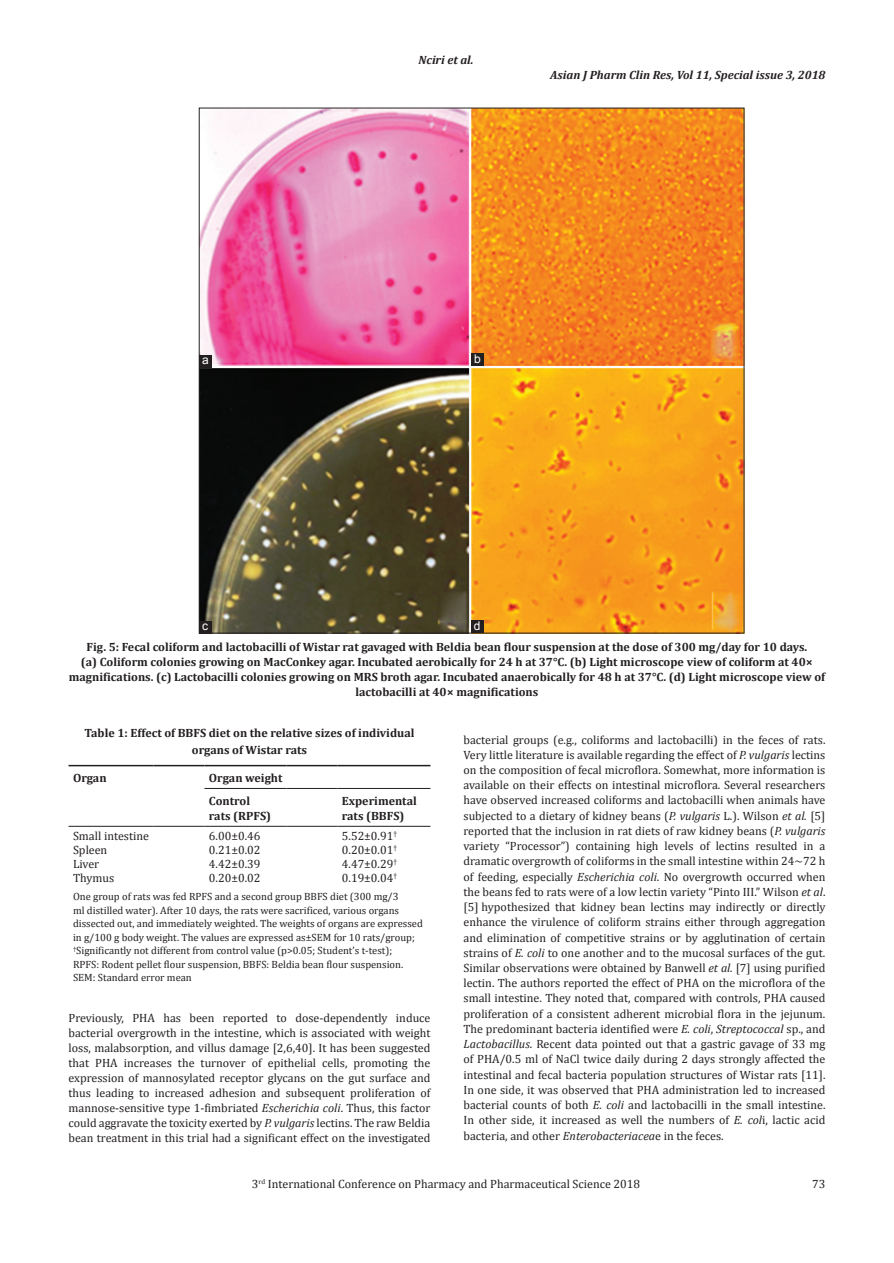
<style>
.page{position:relative;width:894px;height:1263px;background:#fff}
.page>*{position:absolute;margin:0;border:0;box-sizing:border-box;transform-origin:0 0}
.TX{font:12px/15.1px "Cambria";color:#231f20;text-align:justify}
.FGC{font:700 12px/15px "Cambria";color:#231f20;text-align:center}
.TB{font:12px "Cambria";color:#231f20}
.TT{font:700 12px/16.5px "Cambria";color:#231f20;text-align:center}
.TCH{font:700 12px/15px "Cambria";color:#231f20}
.t1{font:italic 700 12px "Cambria";color:#231f20}
.TBL{font:12px "Cambria";color:#231f20}
.LABEL{font:12px "Arial";color:#fff}
.TFN{font:10.5px/13.5px "Cambria";color:#231f20}
.s1{font-style:italic}
</style>
<div class="page">
<img style="left:201px;top:110px;width:541px;height:521px">
<hr style="left:68px;top:765px;width:85px;height:1px;background:#231f20">
<hr style="left:153px;top:765px;width:51px;height:1px;background:#231f20">
<hr style="left:204px;top:765px;width:82px;height:1px;background:#231f20">
<hr style="left:286px;top:765px;width:51px;height:1px;background:#231f20">
<hr style="left:337px;top:765px;width:93px;height:1px;background:#231f20">
<hr style="left:68px;top:826px;width:85px;height:1px;background:#231f20">
<hr style="left:153px;top:826px;width:51px;height:1px;background:#231f20">
<hr style="left:204px;top:826px;width:82px;height:1px;background:#231f20">
<hr style="left:286px;top:826px;width:51px;height:1px;background:#231f20">
<hr style="left:337px;top:826px;width:93px;height:1px;background:#231f20">
<hr style="left:204px;top:788px;width:82px;height:1px;background:#231f20">
<hr style="left:286px;top:788px;width:51px;height:1px;background:#231f20">
<hr style="left:337px;top:788px;width:93px;height:1px;background:#231f20">
<div style="left:199px;top:355px;width:13px;height:12px;background:#231f20"></div>
<div style="left:471px;top:353px;width:12px;height:13px;background:#231f20"></div>
<div style="left:199px;top:620px;width:12px;height:13px;background:#231f20"></div>
<div style="left:470px;top:620px;width:13px;height:13px;background:#231f20"></div>
<p class="t1" style="left:418px;top:51px;width:56px">Nciri et al.</p>
<p class="t1" style="left:550px;top:66px;width:276px">Asian J Pharm Clin Res, Vol 11, Special issue 3, 2018</p>
<p class="LABEL" style="left:202px;top:352px;width:8px">a</p>
<p class="LABEL" style="left:474px;top:350px;width:8px">b</p>
<p class="LABEL" style="left:202px;top:618px;width:7px">c</p>
<p class="LABEL" style="left:474px;top:618px;width:8px">d</p>
<p class="FGC" style="left:69px;top:639px;width:757px">Fig. 5: Fecal coliform and lactobacilli of Wistar rat gavaged with Beldia bean flour suspension at the dose of 300 mg/day for 10 days.<br>(a) Coliform colonies growing on MacConkey agar. Incubated aerobically for 24 h at 37°C. (b) Light microscope view of coliform at 40× magnifications. (c) Lactobacilli colonies growing on MRS broth agar. Incubated anaerobically for 48 h at 37°C. (d) Light microscope view of lactobacilli at 40× magnifications</p>
<p class="TT" style="left:84px;top:724px;width:331px">Table 1: Effect of BBFS diet on the relative sizes of individual organs of Wistar rats</p>
<p class="TCH" style="left:73px;top:770px;width:35px">Organ</p>
<p class="TCH" style="left:209px;top:770px;width:75px">Organ weight</p>
<p class="TCH" style="left:209px;top:793px;width:64px">Control rats (RPFS)</p>
<p class="TCH" style="left:342px;top:793px;width:76px">Experimental rats (BBFS)</p>
<p class="TB" style="left:73px;top:829px;width:77px">Small intestine</p>
<p class="TB" style="left:209px;top:829px;width:53px">6.00±0.46</p>
<p class="TB" style="left:342px;top:829px;width:57px">5.52±0.91<sup>†</sup></p>
<p class="TB" style="left:73px;top:843px;width:36px">Spleen</p>
<p class="TB" style="left:209px;top:843px;width:53px">0.21±0.02</p>
<p class="TB" style="left:342px;top:843px;width:57px">0.20±0.01<sup>†</sup></p>
<p class="TB" style="left:73px;top:856px;width:28px">Liver</p>
<p class="TB" style="left:209px;top:856px;width:53px">4.42±0.39</p>
<p class="TB" style="left:342px;top:856px;width:57px">4.47±0.29<sup>†</sup></p>
<p class="TBL" style="left:73px;top:870px;width:43px">Thymus</p>
<p class="TBL" style="left:209px;top:870px;width:53px">0.20±0.02</p>
<p class="TBL" style="left:342px;top:870px;width:57px">0.19±0.04<sup>†</sup></p>
<p class="TFN" style="left:73px;top:890px;width:351px">One group of rats was fed RPFS and a second group BBFS diet (300 mg/3<br>ml distilled water). After 10 days, the rats were sacrificed, various organs dissected out, and immediately weighted. The weights of organs are expressed in g/100 g body weight. The values are expressed as±SEM for 10 rats/group; <sup>†</sup>Significantly not different from control value (p&gt;0.05; Student’s t‑test);<br>RPFS: Rodent pellet flour suspension, BBFS: Beldia bean flour suspension.<br>SEM: Standard error mean</p>
<p class="TX" style="left:68px;top:1010px;width:363px">Previously, PHA has been reported to dose-dependently induce bacterial overgrowth in the intestine, which is associated with weight loss, malabsorption, and villus damage [2,6,40]. It has been suggested that PHA increases the turnover of epithelial cells, promoting the expression of mannosylated receptor glycans on the gut surface and thus leading to increased adhesion and subsequent proliferation of mannose-sensitive type 1-fimbriated <span class="s1">Escherichia coli</span>. Thus, this factor could aggravate the toxicity exerted by <span class="s1">P. vulgaris</span> lectins. The raw Beldia bean treatment in this trial had a significant effect on the investigated</p>
<p class="TX" style="left:463px;top:732px;width:363px">bacterial groups (e.g., coliforms and lactobacilli) in the feces of rats.<br>Very little literature is available regarding the effect of <span class="s1">P. vulgaris</span> lectins on the composition of fecal microflora. Somewhat, more information is available on their effects on intestinal microflora. Several researchers have observed increased coliforms and lactobacilli when animals have subjected to a dietary of kidney beans (<span class="s1">P. vulgaris</span> L.). Wilson <span class="s1">et al.</span> [5] reported that the inclusion in rat diets of raw kidney beans (<span class="s1">P. vulgaris </span>variety “Processor”) containing high levels of lectins resulted in a dramatic overgrowth of coliforms in the small intestine within 24~72 h of feeding, especially <span class="s1">Escherichia coli</span>. No overgrowth occurred when the beans fed to rats were of a low lectin variety “Pinto III.” Wilson <span class="s1">et al</span>. [5] hypothesized that kidney bean lectins may indirectly or directly enhance the virulence of coliform strains either through aggregation and elimination of competitive strains or by agglutination of certain strains of <span class="s1">E. coli</span> to one another and to the mucosal surfaces of the gut.<br>Similar observations were obtained by Banwell <span class="s1">et al.</span> [7] using purified lectin. The authors reported the effect of PHA on the microflora of the small intestine. They noted that, compared with controls, PHA caused proliferation of a consistent adherent microbial flora in the jejunum.<br>The predominant bacteria identified were <span class="s1">E. coli</span>, <span class="s1">Streptococcal</span> sp., and <span class="s1">Lactobacillus</span>. Recent data pointed out that a gastric gavage of 33 mg of PHA/0.5 ml of NaCl twice daily during 2 days strongly affected the intestinal and fecal bacteria population structures of Wistar rats [11].<br>In one side, it was observed that PHA administration led to increased bacterial counts of both <span class="s1">E. coli</span> and lactobacilli in the small intestine.<br>In other side, it increased as well the numbers of <span class="s1">E. col</span>i, lactic acid bacteria, and other <span class="s1">Enterobacteriacea</span>e in the feces.</p>
<p class="TX" style="left:252px;top:1176px;width:389px">3<sup>rd</sup> International Conference on Pharmacy and Pharmaceutical Science 2018</p>
<p class="TX" style="left:811px;top:1176px;width:15px">73</p>
</div>
